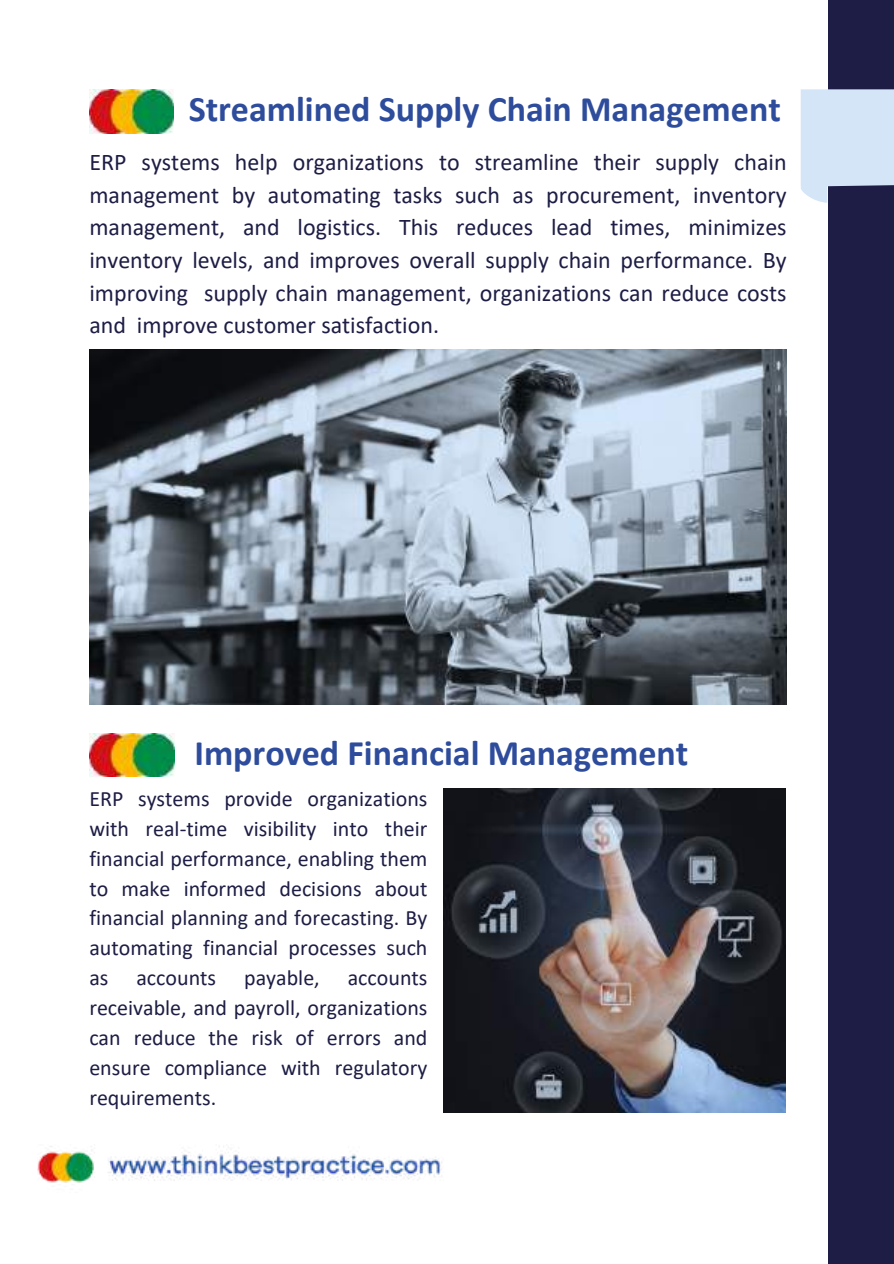
<style>
.page{position:relative;width:894px;height:1264px;background:#fff}
.page>*{position:absolute;margin:0;border:0;box-sizing:border-box;transform-origin:0 0}
.t1{font:700 36px "Calibri";color:#2e4c9c}
.t2{font:24px/32.7px "Calibri";color:#1d1d45;text-align:justify}
.t3{font:21.9px/29.8px "Calibri";color:#1d1d45;text-align:justify}
</style>
<div class="page">
<div style="left:827px;top:0;width:66px;height:1263px;background:#1d1d45"></div>
<svg style="left:800px;top:89px;width:93px;height:114px;background:#c1cfe3"></svg>
<img style="left:38px;top:1146px;width:404px;height:37px">
<img style="left:89px;top:733px;width:86px;height:44px">
<img style="left:443px;top:788px;width:342px;height:324px">
<img style="left:89px;top:89px;width:85px;height:44px">
<img style="left:89px;top:349px;width:697px;height:355px">
<h1 class="t1" style="left:189px;top:94px;width:593px">Streamlined Supply Chain Management</h1>
<p class="t2" style="left:89px;top:148px;width:698px">ERP systems help organizations to streamline their supply chain management by automating tasks such as procurement, inventory management, and logistics. This reduces lead times, minimizes inventory levels, and improves overall supply chain performance. By improving supply chain management, organizations can reduce costs and improve customer satisfaction.</p>
<h1 class="t1" style="left:194px;top:738px;width:495px">Improved Financial Management</h1>
<p class="t3" style="left:89px;top:785px;width:339px">ERP systems provide organizations with real-time visibility into their financial performance, enabling them to make informed decisions about financial planning and forecasting. By automating financial processes such as</p>
<p class="t3" style="left:136px;top:964px;width:81px">accounts</p>
<p class="t3" style="left:244px;top:964px;width:77px">payable,</p>
<p class="t3" style="left:89px;top:964px;width:339px;text-indent:258px">accounts receivable, and payroll, organizations can reduce the risk of errors and ensure compliance with regulatory requirements.</p>
</div>
